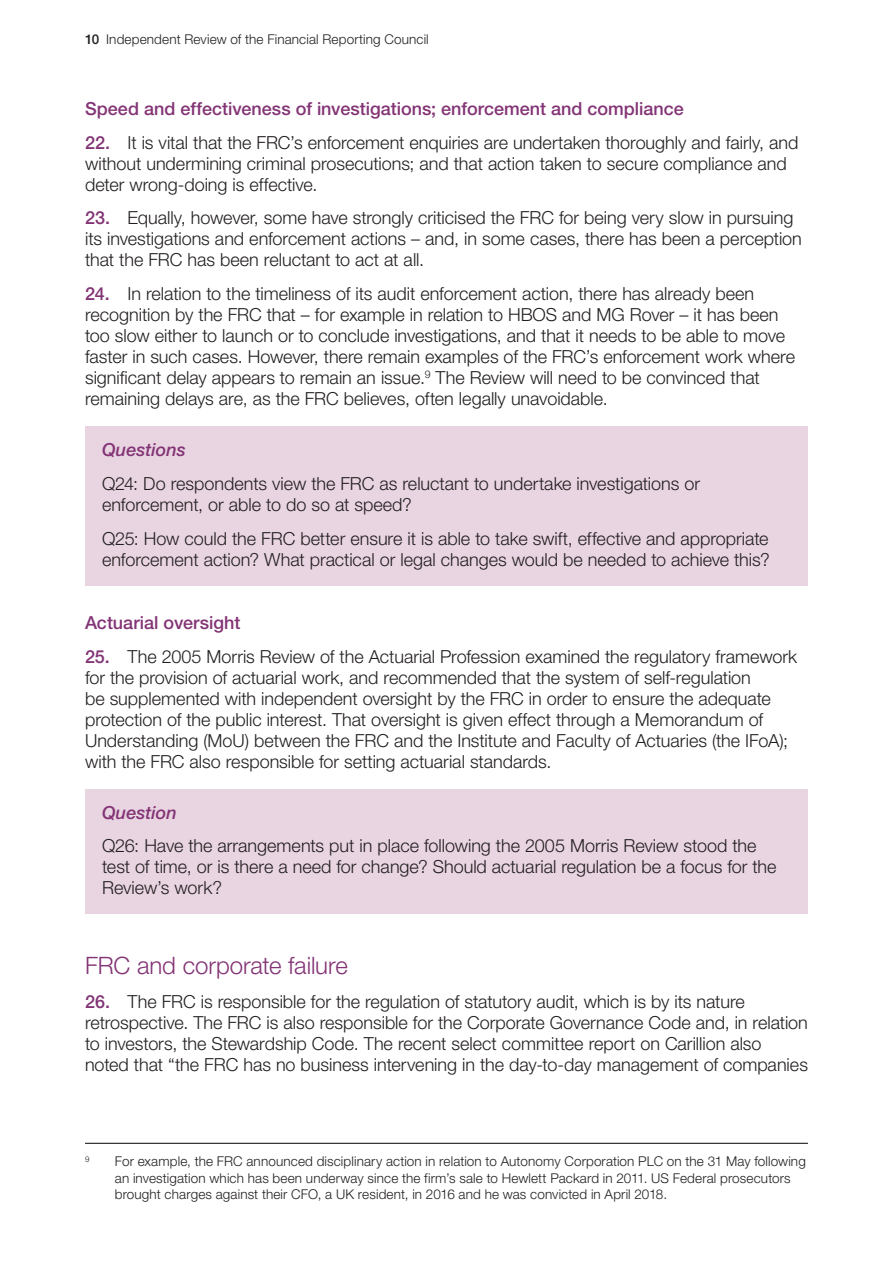
<style>
.page{position:relative;width:893px;height:1263px;background:#fff}
.page>*{position:absolute;margin:0;border:0;box-sizing:border-box;transform-origin:0 0}
.B_Heading{font:300 24px "Helvetica Neue LT Std";letter-spacing:-.005em;color:#833475}
.Box_Text_last{font:300 18px/21px "Helvetica Neue LT Std";color:#231f20}
.Box_Text{font:300 18px/21px "Helvetica Neue LT Std";color:#231f20}
.C_Heading{font:500 18px "Helvetica Neue LT Std";color:#833475}
.Box_Head{font:italic 500 18px "Helvetica Neue LT Std";letter-spacing:.005em;color:#833475}
.Footnote{font:300 13.5px/16.5px "Helvetica Neue LT Std";letter-spacing:.01em;color:#231f20}
.Footnote-2{font:300 7.8px "Helvetica Neue LT Std";color:#231f20}
.s1{font-weight:500}
.s2{font-weight:500;color:#833475}
</style>
<div class="page">
<div style="left:85px;top:426px;width:723px;height:50px;background:#e9d5e2"></div>
<div style="left:85px;top:460px;width:723px;height:71px;background:#e9d5e2"></div>
<div style="left:85px;top:515px;width:723px;height:70px;background:#e9d5e2"></div>
<div style="left:85px;top:789px;width:723px;height:50px;background:#e9d5e2"></div>
<div style="left:85px;top:822px;width:723px;height:92px;background:#e9d5e2"></div>
<hr style="left:85px;top:1143px;width:723px;height:1px;background:#231f20">
<p class="Footnote" style="left:85px;top:30px;width:345px"><span class="s1">10</span> Independent Review of the Financial Reporting Council</p>
<p class="C_Heading" style="left:85px;top:98px;width:600px">Speed and effectiveness of investigations; enforcement and compliance</p>
<p class="Box_Text_last" style="left:85px;top:131px;width:715px"><span class="s2">22.</span> It is vital that the FRC’s enforcement enquiries are undertaken thoroughly and fairly, and without undermining criminal prosecutions; and that action taken to secure compliance and deter wrong-doing is effective.</p>
<p class="Box_Text_last" style="left:85px;top:207px;width:718px"><span class="s2">23.</span> Equally, however, some have strongly criticised the FRC for being very slow in pursuing its investigations and enforcement actions – and, in some cases, there has been a perception that the FRC has been reluctant to act at all.</p>
<p class="Box_Text_last" style="left:85px;top:283px;width:711px"><span class="s2">24.</span> In relation to the timeliness of its audit enforcement action, there has already been recognition by the FRC that – for example in relation to HBOS and MG Rover – it has been too slow either to launch or to conclude investigations, and that it needs to be able to move faster in such cases. However, there remain examples of the FRC’s enforcement work where significant delay appears to remain an issue.<sup>9</sup> The Review will need to be convinced that remaining delays are, as the FRC believes, often legally unavoidable.</p>
<p class="Box_Head" style="left:102px;top:439px;width:85px">Questions</p>
<p class="Box_Text" style="left:102px;top:472px;width:599px">Q24: Do respondents view the FRC as reluctant to undertake investigations or enforcement, or able to do so at speed?</p>
<p class="Box_Text_last" style="left:102px;top:527px;width:669px">Q25: How could the FRC better ensure it is able to take swift, effective and appropriate enforcement action? What practical or legal changes would be needed to achieve this?</p>
<p class="C_Heading" style="left:85px;top:612px;width:157px">Actuarial oversight</p>
<p class="Box_Text_last" style="left:85px;top:645px;width:714px"><span class="s2">25.</span> The 2005 Morris Review of the Actuarial Profession examined the regulatory framework for the provision of actuarial work, and recommended that the system of self-regulation<br>be supplemented with independent oversight by the FRC in order to ensure the adequate protection of the public interest. That oversight is given effect through a Memorandum of Understanding (MoU) between the FRC and the Institute and Faculty of Actuaries (the IFoA); with the FRC also responsible for setting actuarial standards.</p>
<p class="Box_Head" style="left:102px;top:801px;width:76px">Question</p>
<p class="Box_Text_last" style="left:102px;top:835px;width:676px">Q26: Have the arrangements put in place following the 2005 Morris Review stood the test of time, or is there a need for change? Should actuarial regulation be a focus for the<br>Review’s work?</p>
<h2 class="B_Heading" style="left:85px;top:951px;width:264px">FRC and corporate failure</h2>
<p class="Box_Text_last" style="left:85px;top:991px;width:724px"><span class="s2">26.</span> The FRC is responsible for the regulation of statutory audit, which is by its nature retrospective. The FRC is also responsible for the Corporate Governance Code and, in relation to investors, the Stewardship Code. The recent select committee report on Carillion also noted that “the FRC has no business intervening in the day-to-day management of companies</p>
<p class="Footnote-2" style="left:85px;top:1154px;width:6px">9</p>
<p class="Footnote" style="left:115px;top:1153px;width:692px">For example, the FRC announced disciplinary action in relation to Autonomy Corporation PLC on the 31 May following an investigation which has been underway since the firm’s sale to Hewlett Packard in 2011. US Federal prosecutors brought charges against their CFO, a UK resident, in 2016 and he was convicted in April 2018.</p>
</div>
